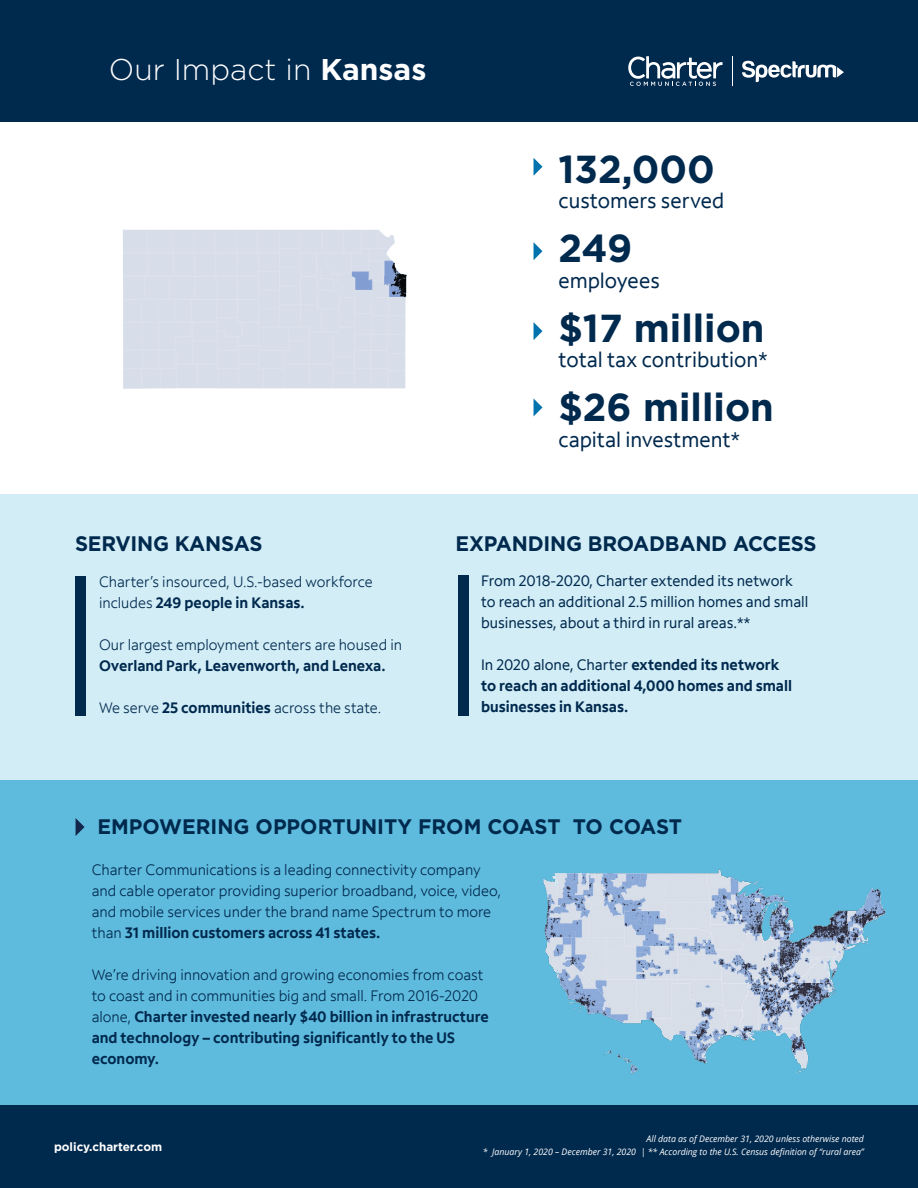
<style>
.page{position:relative;width:918px;height:1188px;background:#fff}
.page>*{position:absolute;margin:0;border:0;box-sizing:border-box;transform-origin:0 0}
.t1{font:700 39px "Gotham";color:#00294e}
.t2{font:300 30px "Gotham";color:#fff}
.t3{font:700 21px "Gotham";letter-spacing:-.01em;color:#00294e}
.t4{font:21px "Spectrum Sans";color:#00294e}
.t5{font:15px/21px "Spectrum Sans";color:#00294e}
.t6{font:15px/21px "Spectrum Sans";color:#00294e}
.t7{font:700 15px/21px "Spectrum Sans";color:#00294e}
.t8{font:700 12px "Gotham";color:#fff}
.t9{font:italic 9px "Open Sans";color:#fff}
.s1{font-weight:700}
.s2{font-weight:400}
</style>
<div class="page">
<div style="left:0;top:494px;width:918px;height:694px;background:#d2edf6"></div>
<div style="left:0;top:780px;width:918px;height:330px;background:#5fbbdd"></div>
<div style="left:0;top:0;width:918px;height:122px;background:#00294e"></div>
<div style="left:0;top:1106px;width:918px;height:82px;background:#00294e"></div>
<svg style="left:76px;top:818px;width:9px;height:18px"></svg>
<svg style="left:534px;top:158px;width:8px;height:17px"></svg>
<svg style="left:534px;top:242px;width:8px;height:18px"></svg>
<svg style="left:534px;top:322px;width:8px;height:18px"></svg>
<svg style="left:534px;top:399px;width:8px;height:17px"></svg>
<div style="left:123px;top:229px;width:284px;height:160px;background:#d8dee9"></div>
<div style="left:75px;top:576px;width:10px;height:140px;background:#00294e"></div>
<img style="left:543px;top:869px;width:343px;height:205px">
<div style="left:458px;top:575px;width:10px;height:141px;background:#00294e"></div>
<svg style="left:742px;top:61px;width:102px;height:21px"></svg>
<hr style="left:732px;top:56px;width:1px;height:30px;background:#fff">
<svg style="left:628px;top:56px;width:95px;height:30px"></svg>
<p class="t2" style="left:109px;top:51px;width:319px">Our Impact in <span class="s1">Kansas</span></p>
<p class="t1" style="left:558px;top:143px;width:158px">132,000</p>
<p class="t4" style="left:558px;top:187px;width:167px">customers served</p>
<p class="t1" style="left:558px;top:222px;width:75px">249</p>
<p class="t4" style="left:558px;top:267px;width:103px">employees</p>
<p class="t1" style="left:558px;top:302px;width:208px">$17 million</p>
<p class="t4" style="left:558px;top:346px;width:210px">total tax contribution*</p>
<p class="t1" style="left:558px;top:381px;width:217px">$26 million</p>
<p class="t4" style="left:558px;top:426px;width:183px">capital investment*</p>
<p class="t3" style="left:75px;top:530px;width:189px">SERVING KANSAS</p>
<p class="t3" style="left:456px;top:530px;width:363px">EXPANDING BROADBAND ACCESS</p>
<p class="t5" style="left:99px;top:571px;width:275px">Charter’s insourced, U.S.-based workforce includes <span class="s1">249 people in Kansas.</span></p>
<p class="t5" style="left:99px;top:634px;width:305px">Our largest employment centers are housed in<br><span class="s1">Overland Park, Leavenworth, and Lenexa.</span></p>
<p class="t5" style="left:99px;top:697px;width:284px">We serve <span class="s1">25 communities</span> across the state.</p>
<p class="t6" style="left:481px;top:570px;width:329px">From 2018-2020, Charter extended its network to reach an additional 2.5 million homes and small businesses, about a third in rural areas.**</p>
<p class="t7" style="left:481px;top:654px;width:313px"><span class="s2">In 2020 alone, Charter</span> extended its network to reach an additional 4,000 homes and small businesses in Kansas.</p>
<p class="t3" style="left:97px;top:813px;width:586px">EMPOWERING OPPORTUNITY FROM COAST TO COAST</p>
<p class="t5" style="left:92px;top:860px;width:411px">Charter Communications is a leading connectivity company and cable operator providing superior broadband, voice, video, and mobile services under the brand name Spectrum to more than <span class="s1">31 million customers across 41 states.</span></p>
<p class="t5" style="left:92px;top:965px;width:399px">We’re driving innovation and growing economies from coast to coast and in communities big and small. From 2016-2020 alone, <span class="s1">Charter invested nearly $40 billion in infrastructure and technology – contributing significantly to the US economy.</span></p>
<p class="t8" style="left:54px;top:1138px;width:110px">policy.charter.com</p>
<p class="t9" style="left:647px;top:1132px;width:219px">All data as of December 31, 2020 unless otherwise noted</p>
<p class="t9" style="left:483px;top:1146px;width:383px">* January 1, 2020 – December 31, 2020 | ** According to the U.S. Census definition of “rural area”</p>
</div>
